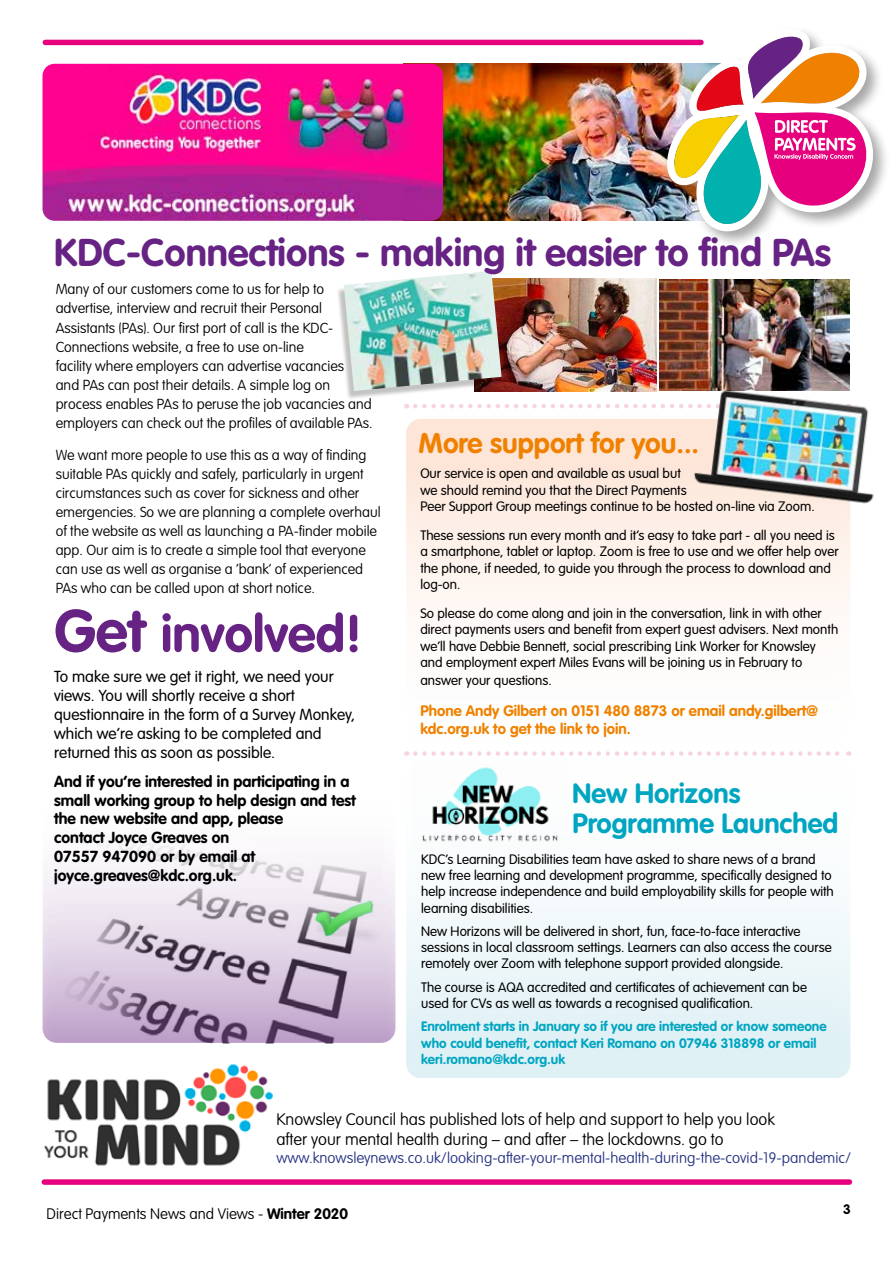
<style>
.page{position:relative;width:893px;height:1263px;background:#fff}
.page>*{position:absolute;margin:0;border:0;box-sizing:border-box;transform-origin:0 0}
.t1{font:700 51.3px "VAG Rounded";color:#662383}
.t2{font:700 38.25px "VAG Rounded";color:#662383}
.t3{font:700 28.05px "VAG Rounded";color:#f08100}
.t4{font:700 27.45px/30px "VAG Rounded";color:#00a6c1}
.t5{font:100 16.5px/19.8px "VAG Rounded";color:#000}
.t6{font:700 15.75px/18.9px "VAG Rounded";color:#000}
.t7{font:300 15.75px/18.9px "VAG Rounded";color:#000}
.t8{font:100 15px "VAG Rounded";color:#283583}
.t9{font:700 15px/18px "VAG Rounded";color:#f08100}
.t10{font:100 15px "VAG Rounded";color:#000}
.t11{font:100 14.25px/19px "VAG Rounded";color:#000}
.t12{font:300 13.5px/16.2px "VAG Rounded";color:#000}
.t13{font:700 13.5px/16.2px "VAG Rounded";color:#00a6c1}
.t14{font:700 13.5px "VAG Rounded";color:#000}
.s1{font-size:58.95px}
.s2{font-weight:700}
</style>
<div class="page">
<div style="left:44px;top:1179px;width:805px;height:6px;background:#e6007d"></div>
<div style="left:45px;top:40px;width:656px;height:5px;background:#e6007d"></div>
<div style="left:406px;top:419px;width:444px;height:340px;background:linear-gradient(to bottom,#fde4d6,#feffff);border-radius:14px"></div>
<div style="left:406px;top:737px;width:444px;height:341px;background:linear-gradient(to bottom,#fff,#dff1f6);border-radius:14px"></div>
<img style="left:44px;top:1064px;width:229px;height:102px">
<svg style="left:43px;top:782px;width:352px;height:261px"></svg>
<img style="left:443px;top:64px;width:220px;height:157px">
<img style="left:660px;top:279px;width:190px;height:112px">
<img style="left:502px;top:279px;width:155px;height:112px">
<div style="left:336px;top:273px;width:164px;height:127px;background:#000;opacity:.24"></div>
<img style="left:344px;top:271px;width:158px;height:120px">
<svg style="left:415px;top:404px;width:267px;height:4px"></svg>
<img style="left:413px;top:762px;width:153px;height:85px">
<img style="left:682px;top:385px;width:192px;height:125px">
<svg style="left:415px;top:751px;width:434px;height:5px"></svg>
<div style="left:663px;top:26px;width:227px;height:222px;background:#000;opacity:.35"></div>
<svg style="left:667px;top:28px;width:216px;height:203px"></svg>
<img style="left:43px;top:64px;width:400px;height:157px">
<h2 class="t2" style="left:54px;top:230px;width:778px">KDC-Connections - making it easier to find PAs</h2>
<p class="t11" style="left:56px;top:280px;width:319px">Many of our customers come to us for help to advertise, interview and recruit their Personal Assistants (PAs). Our first port of call is the KDC-Connections website, a free to use on-line<br>facility where employers can advertise vacancies<br>and PAs can post their details. A simple log on process enables PAs to peruse the job vacancies and employers can check out the profiles of available PAs.</p>
<p class="t11" style="left:56px;top:445px;width:326px">We want more people to use this as a way of finding suitable PAs quickly and safely, particularly in urgent circumstances such as cover for sickness and other emergencies. So we are planning a complete overhaul of the website as well as launching a PA-finder mobile app. Our aim is to create a simple tool that everyone can use as well as organise a ‘bank’ of experienced PAs who can be called upon at short notice.</p>
<h1 class="t1" style="left:55px;top:604px;width:309px"><span class="s1">Get</span> involved!</h1>
<p class="t7" style="left:54px;top:667px;width:302px">To make sure we get it right, we need your views. You will shortly receive a short questionnaire in the form of a Survey Monkey, which we’re asking to be completed and returned this as soon as possible.</p>
<p class="t6" style="left:54px;top:771px;width:303px">And if you’re interested in participating in a small working group to help design and test the new website and app, please<br>contact Joyce Greaves on<br>07557 947090 or by email at joyce.greaves@kdc.org.uk.</p>
<h3 class="t3" style="left:418px;top:426px;width:282px">More support for you...</h3>
<p class="t12" style="left:420px;top:465px;width:396px">Our service is open and available as usual but<br>we should remind you that the Direct Payments<br>Peer Support Group meetings continue to be hosted on-line via Zoom.</p>
<p class="t12" style="left:420px;top:527px;width:420px">These sessions run every month and it’s easy to take part - all you need is a smartphone, tablet or laptop. Zoom is free to use and we offer help over the phone, if needed, to guide you through the process to download and log-on.</p>
<p class="t12" style="left:420px;top:605px;width:419px">So please do come along and join in the conversation, link in with other direct payments users and benefit from expert guest advisers. Next month we’ll have Debbie Bennett, social prescribing Link Worker for Knowsley and employment expert Miles Evans will be joining us in February to</p>
<p class="t12" style="left:420px;top:672px;width:133px">answer your questions.</p>
<p class="t9" style="left:420px;top:702px;width:399px">Phone Andy Gilbert on 0151 480 8873 or email andy.gilbert@ kdc.org.uk to get the link to join.</p>
<h3 class="t4" style="left:573px;top:778px;width:267px">New Horizons<br>Programme Launched</h3>
<p class="t12" style="left:421px;top:851px;width:414px">KDC’s Learning Disabilities team have asked to share news of a brand new free learning and development programme, specifically designed to help increase independence and build employability skills for people with learning disabilities.</p>
<p class="t12" style="left:421px;top:923px;width:412px">New Horizons will be delivered in short, fun, face-to-face interactive sessions in local classroom settings. Learners can also access the course remotely over Zoom with telephone support provided alongside.</p>
<p class="t12" style="left:421px;top:979px;width:387px">The course is AQA accredited and certificates of achievement can be used for CVs as well as towards a recognised qualification.</p>
<p class="t13" style="left:421px;top:1018px;width:407px">Enrolment starts in January so if you are interested or know someone who could benefit, contact Keri Romano on 07946 318898 or email keri.romano@kdc.org.uk</p>
<p class="t5" style="left:276px;top:1109px;width:500px">Knowsley Council has published lots of help and support to help you look after your mental health during – and after – the lockdowns. go to</p>
<p class="t8" style="left:276px;top:1149px;width:576px">www.knowsleynews.co.uk/looking-after-your-mental-health-during-the-covid-19-pandemic/</p>
<p class="t10" style="left:47px;top:1205px;width:303px">Direct Payments News and Views - <span class="s2">Winter 2020</span></p>
<p class="t14" style="left:843px;top:1201px;width:9px">3</p>
</div>
